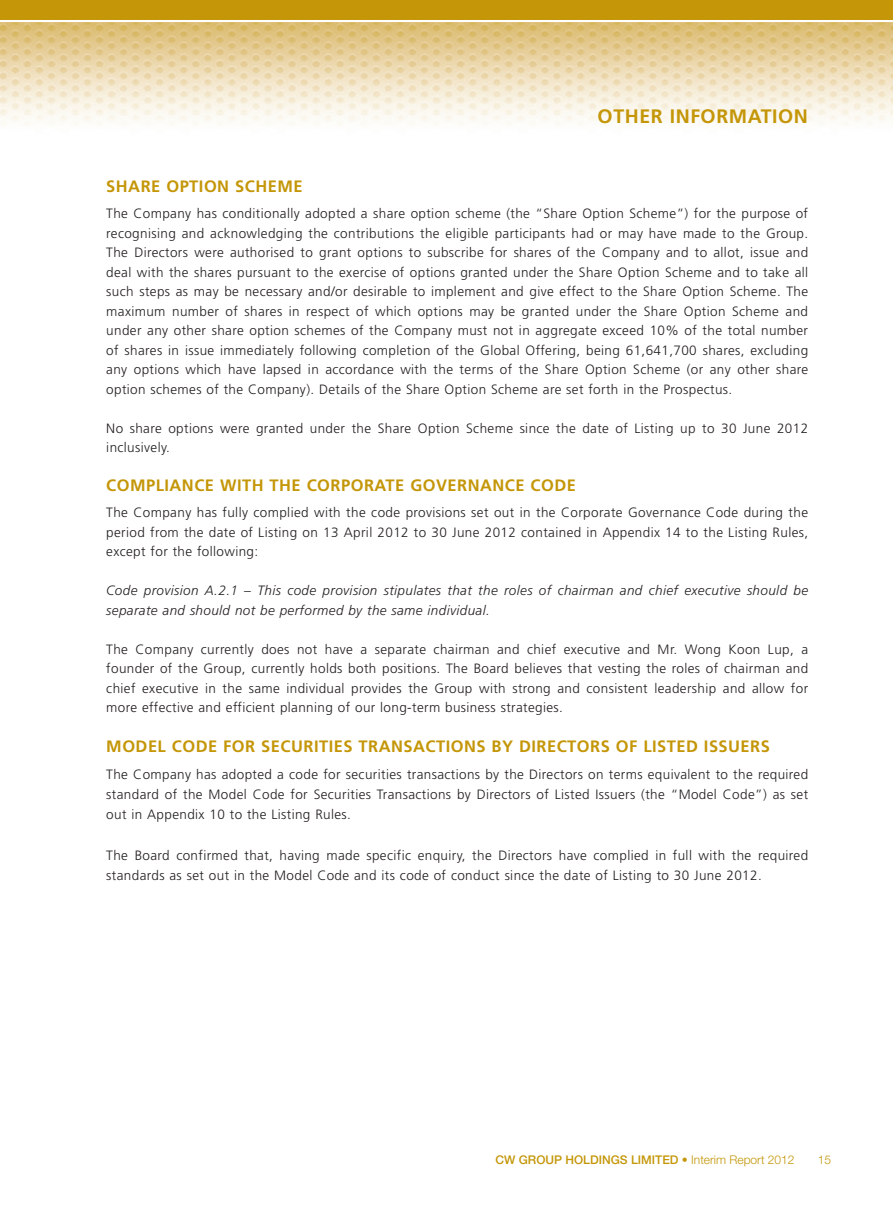
<style>
.page{position:relative;width:893px;height:1212px;background:#fff}
.page>*{position:absolute;margin:0;border:0;box-sizing:border-box;transform-origin:0 0}
.t1{font:700 19.5px "Frutiger LT Std";letter-spacing:.03em;color:#c49608}
.t2{font:700 16.5px "Frutiger LT Std";letter-spacing:.03em;color:#c49608}
.t3{font:300 13.5px/19.5px "Frutiger LT Std";letter-spacing:.03em;color:#231f20;text-align:justify}
.t4{font:italic 300 13.5px/19.5px "Frutiger LT Std";letter-spacing:.03em;color:#231f20}
.t5{font:500 12px "Helvetica Neue LT Std";color:#c49608}
.t6{font:300 12px "Helvetica Neue LT Std";color:#c49608}
.s1{font-weight:300}
</style>
<div class="page">
<img style="left:0;top:22px;width:893px;height:103px">
<div style="left:0;top:0;width:893px;height:21px;background:#c49608"></div>
<hr style="left:0;top:20px;width:893px;height:2px;background:#fff">
<h1 class="t1" style="left:598px;top:104px;width:212px">OTHER INFORMATION</h1>
<p class="t2" style="left:106px;top:177px;width:22px">SHARE</p>
<p class="t2" style="left:166px;top:177px;width:24px">OPTION</p>
<p class="t2" style="left:235px;top:177px;width:22px">SCHEME</p>
<p class="t3" style="left:106px;top:204px;width:703px">The Company has conditionally adopted a share option scheme (the “Share Option Scheme”) for the purpose of recognising and acknowledging the contributions the eligible participants had or may have made to the Group.<br>The Directors were authorised to grant options to subscribe for shares of the Company and to allot, issue and deal with the shares pursuant to the exercise of options granted under the Share Option Scheme and to take all such steps as may be necessary and/or desirable to implement and give effect to the Share Option Scheme. The maximum number of shares in respect of which options may be granted under the Share Option Scheme and under any other share option schemes of the Company must not in aggregate exceed 10% of the total number of shares in issue immediately following completion of the Global Offering, being 61,641,700 shares, excluding any options which have lapsed in accordance with the terms of the Share Option Scheme (or any other share option schemes of the Company). Details of the Share Option Scheme are set forth in the Prospectus.</p>
<p class="t3" style="left:106px;top:418px;width:703px">No share options were granted under the Share Option Scheme since the date of Listing up to 30 June 2012 inclusively.</p>
<p class="t2" style="left:106px;top:476px;width:471px">COMPLIANCE WITH THE CORPORATE GOVERNANCE CODE</p>
<p class="t3" style="left:106px;top:503px;width:703px">The Company has fully complied with the code provisions set out in the Corporate Governance Code during the period from the date of Listing on 13 April 2012 to 30 June 2012 contained in Appendix 14 to the Listing Rules, except for the following:</p>
<p class="t4" style="left:106px;top:581px;width:703px">Code provision A.2.1 – This code provision stipulates that the roles of chairman and chief executive should be separate and should not be performed by the same individual.</p>
<p class="t3" style="left:106px;top:639px;width:703px">The Company currently does not have a separate chairman and chief executive and Mr. Wong Koon Lup, a founder of the Group, currently holds both positions. The Board believes that vesting the roles of chairman and chief executive in the same individual provides the Group with strong and consistent leadership and allow for more effective and efficient planning of our long-term business strategies.</p>
<p class="t2" style="left:106px;top:736px;width:665px">MODEL CODE FOR SECURITIES TRANSACTIONS BY DIRECTORS OF LISTED ISSUERS</p>
<p class="t3" style="left:106px;top:764px;width:703px;line-height:20.2px">The Company has adopted a code for securities transactions by the Directors on terms equivalent to the required standard of the Model Code for Securities Transactions by Directors of Listed Issuers (the “Model Code”) as set out in Appendix 10 to the Listing Rules.</p>
<p class="t3" style="left:106px;top:845px;width:703px;line-height:20.2px">The Board confirmed that, having made specific enquiry, the Directors have complied in full with the required standards as set out in the Model Code and its code of conduct since the date of Listing to 30 June 2012.</p>
<p class="t5" style="left:495px;top:1153px;width:301px">CW GROUP HOLDINGS LIMITED <span class="s1">• Interim Report 2012</span></p>
<p class="t6" style="left:818px;top:1152px;width:15px">15</p>
</div>
